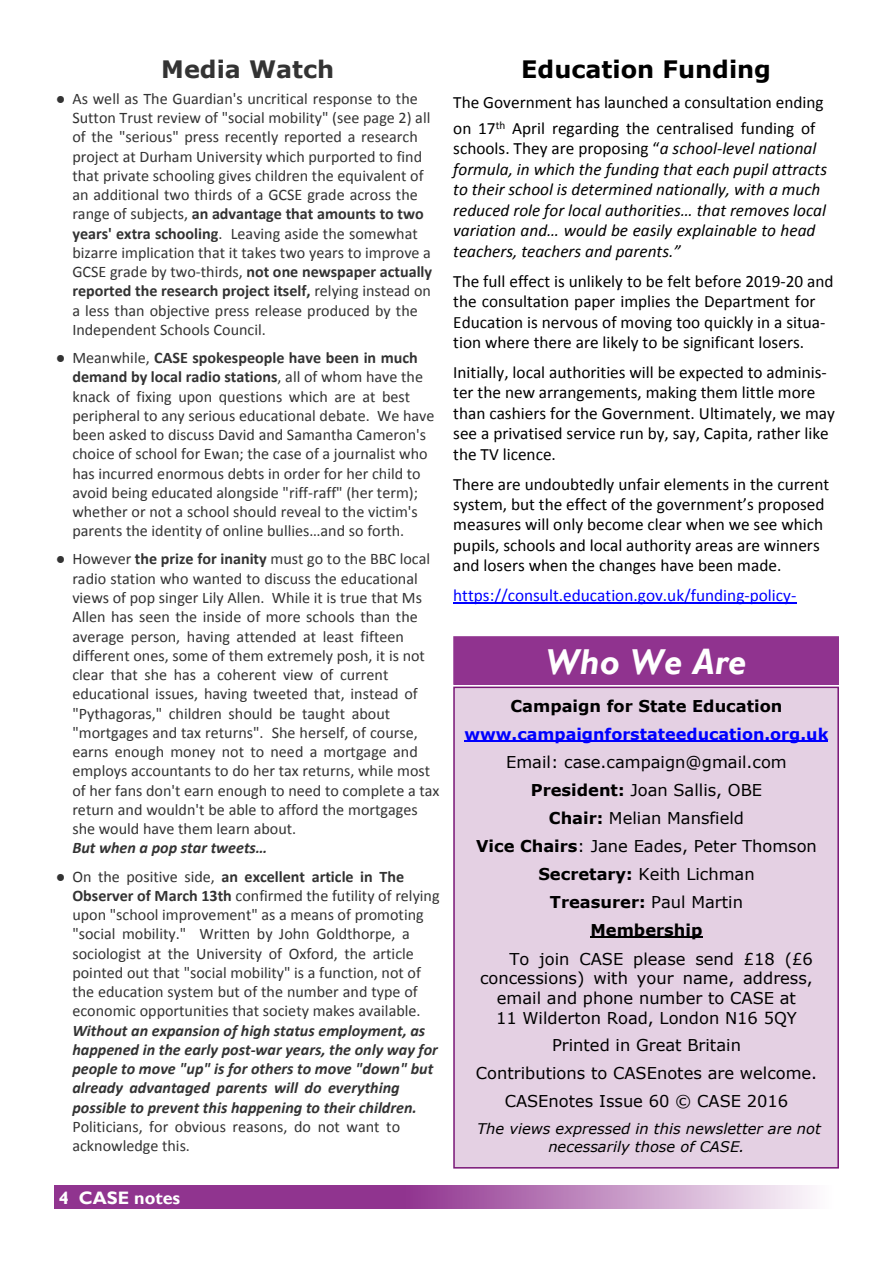
<style>
.page{position:relative;width:893px;height:1263px;background:#fff}
.page>*{position:absolute;margin:0;border:0;box-sizing:border-box;transform-origin:0 0}
.t1{font:italic 700 36px "Gill Sans";color:#fff}
.t2{font:700 24px "Verdana";color:#000}
.t3{font:700 24px "Verdana";color:#333}
.t4{font:700 18px "Gill Sans";color:#fff}
.t5{font:17.25px/20.4px "Calibri";color:#000}
.t6{font:italic 17.25px/20.4px "Calibri";color:#000}
.t7{font:17.25px "Calibri";color:#00f}
.t8{font:16.35px/27.9px "Verdana";color:#000;text-align:center}
.t9{font:700 16.35px "Verdana";color:#000}
.t10{font:16.05px/19.2px "Calibri";color:#333}
.t11{font:italic 700 16.05px/19.2px "Calibri";color:#333}
.t12{font:700 16.05px "Verdana";color:#00f}
.t13{font:italic 14.7px/18.5px "Verdana";color:#000;text-align:center}
.s1{font-family:"Times New Roman"}
.s2{font-weight:700}
.s3{font-style:normal}
</style>
<div class="page">
<div style="left:454px;top:687px;width:384px;height:481px;background:#e4d0e3"></div>
<div style="left:453px;top:687px;width:386px;height:481px;border:2px solid #791677"></div>
<hr style="left:464px;top:740px;width:364px;height:2px;background:#00f">
<hr style="left:590px;top:936px;width:112px;height:1px;background:#000">
<div style="left:454px;top:637px;width:384px;height:47px;background:#90338f"></div>
<div style="left:453px;top:636px;width:386px;height:49px;border:2px solid #90338f"></div>
<svg style="left:54px;top:1185px;width:758px;height:24px;background:#ac67ab"></svg>
<hr style="left:453px;top:603px;width:343px;height:1px;background:#00f">
<h2 class="t3" style="left:161px;top:60px;width:175px">Media Watch</h2>
<p class="t10" style="left:72px;top:90px;width:361px;text-indent:-16px"><span class="s1">●</span> As well as The Guardian's uncritical response to the Sutton Trust review of "social mobility" (see page 2) all of the "serious" press recently reported a research project at Durham University which purported to find that private schooling gives children the equivalent of an additional two thirds of a GCSE grade across the range of subjects, <span class="s2">an advantage that amounts to two years' extra schooling</span>. Leaving aside the somewhat bizarre implication that it takes two years to improve a GCSE grade by two-thirds, <span class="s2">not one newspaper actually reported the research project itself,</span> relying instead on a less than objective press release produced by the Independent Schools Council.</p>
<p class="t10" style="left:72px;top:349px;width:364px;text-indent:-16px"><span class="s1">●</span> Meanwhile, <span class="s2">CASE spokespeople have been in much demand by local radio stations</span>, all of whom have the knack of fixing upon questions which are at best peripheral to any serious educational debate. We have been asked to discuss David and Samantha Cameron's choice of school for Ewan; the case of a journalist who has incurred enormous debts in order for her child to avoid being educated alongside "riff-raff" (her term); whether or not a school should reveal to the victim's parents the identity of online bullies…and so forth.</p>
<p class="t10" style="left:72px;top:551px;width:369px;text-indent:-16px"><span class="s1">●</span> However <span class="s2">the prize for inanity</span> must go to the BBC local radio station who wanted to discuss the educational views of pop singer Lily Allen. While it is true that Ms Allen has seen the inside of more schools than the average person, having attended at least fifteen different ones, some of them extremely posh, it is not clear that she has a coherent view of current educational issues, having tweeted that, instead of "Pythagoras," children should be taught about "mortgages and tax returns". She herself, of course, earns enough money not to need a mortgage and employs accountants to do her tax returns, while most of her fans don't earn enough to need to complete a tax return and wouldn't be able to afford the mortgages she would have them learn about.</p>
<p class="t11" style="left:72px;top:840px;width:197px">But when a pop star tweets…</p>
<p class="t10" style="left:72px;top:868px;width:369px;text-indent:-16px"><span class="s1">●</span> On the positive side, <span class="s2">an excellent article in The Observer of March 13th</span> confirmed the futility of relying upon "school improvement" as a means of promoting "social mobility." Written by John Goldthorpe, a sociologist at the University of Oxford, the article pointed out that "social mobility" is a function, not of the education system but of the number and type of economic opportunities that society makes available.</p>
<p class="t11" style="left:72px;top:1022px;width:367px">Without an expansion of high status employment, as happened in the early post-war years, the only way for people to move "up" is for others to move "down" but already advantaged parents will do everything possible to prevent this happening to their children.</p>
<p class="t10" style="left:72px;top:1118px;width:329px">Politicians, for obvious reasons, do not want to acknowledge this.</p>
<h2 class="t2" style="left:521px;top:60px;width:251px">Education Funding</h2>
<p class="t5" style="left:453px;top:91px;width:372px;line-height:25.8px">The Government has launched a consultation ending on 17<sup>th</sup> April regarding the centralised funding of</p>
<p class="t6" style="left:453px;top:140px;width:375px"><span class="s3">schools. They are proposing “</span>a school-level national formula, in which the funding that each pupil attracts to their school is determined nationally, with a much reduced role for local authorities… that removes local variation and… would be easily explainable to head teachers, teachers and parents.”</p>
<p class="t5" style="left:453px;top:272px;width:382px">The full effect is unlikely to be felt before 2019-20 and the consultation paper implies the Department for Education is nervous of moving too quickly in a situa&shy;tion where there are likely to be significant losers.</p>
<p class="t5" style="left:453px;top:363px;width:383px">Initially, local authorities will be expected to adminis&shy;ter the new arrangements, making them little more than cashiers for the Government. Ultimately, we may see a privatised service run by, say, Capita, rather like the TV licence.</p>
<p class="t5" style="left:453px;top:475px;width:378px">There are undoubtedly unfair elements in the current system, but the effect of the government’s proposed measures will only become clear when we see which pupils, schools and local authority areas are winners and losers when the changes have been made.</p>
<p class="t7" style="left:453px;top:588px;width:345px">https://consult.education.gov.uk/funding-policy-</p>
<h1 class="t1" style="left:546px;top:649px;width:202px">Who We Are</h1>
<p class="t9" style="left:510px;top:700px;width:274px">Campaign for State Education</p>
<p class="t12" style="left:464px;top:728px;width:365px">www.campaignforstateeducation.org.uk</p>
<p class="t8" style="left:476px;top:749px;width:342px">Email: case.campaign@gmail.com<br><span class="s2">President:</span> Joan Sallis, OBE<br><span class="s2">Chair:</span> Melian Mansfield<br><span class="s2">Vice Chairs</span>: Jane Eades, Peter Thomson<br><span class="s2">Secretary:</span> Keith Lichman<br><span class="s2">Treasurer:</span> Paul Martin<br><span class="s2">Membership</span></p>
<p class="t8" style="left:509px;top:946px;width:305px">To join CASE please send £18 (£6</p>
<p class="t8" style="left:480px;top:966px;width:334px">concessions) with your name, address,</p>
<p class="t8" style="left:497px;top:986px;width:301px">email and phone number to CASE at</p>
<p class="t8" style="left:496px;top:1005px;width:302px">11 Wilderton Road, London N16 5QY</p>
<p class="t8" style="left:476px;top:1033px;width:343px">Printed in Great Britain<br>Contributions to CASEnotes are welcome.<br>CASEnotes Issue 60 © CASE 2016</p>
<p class="t13" style="left:477px;top:1120px;width:345px">The views expressed in this newsletter are not necessarily those of CASE.</p>
<p class="t4" style="left:59px;top:1191px;width:123px">4 CASE notes</p>
</div>
